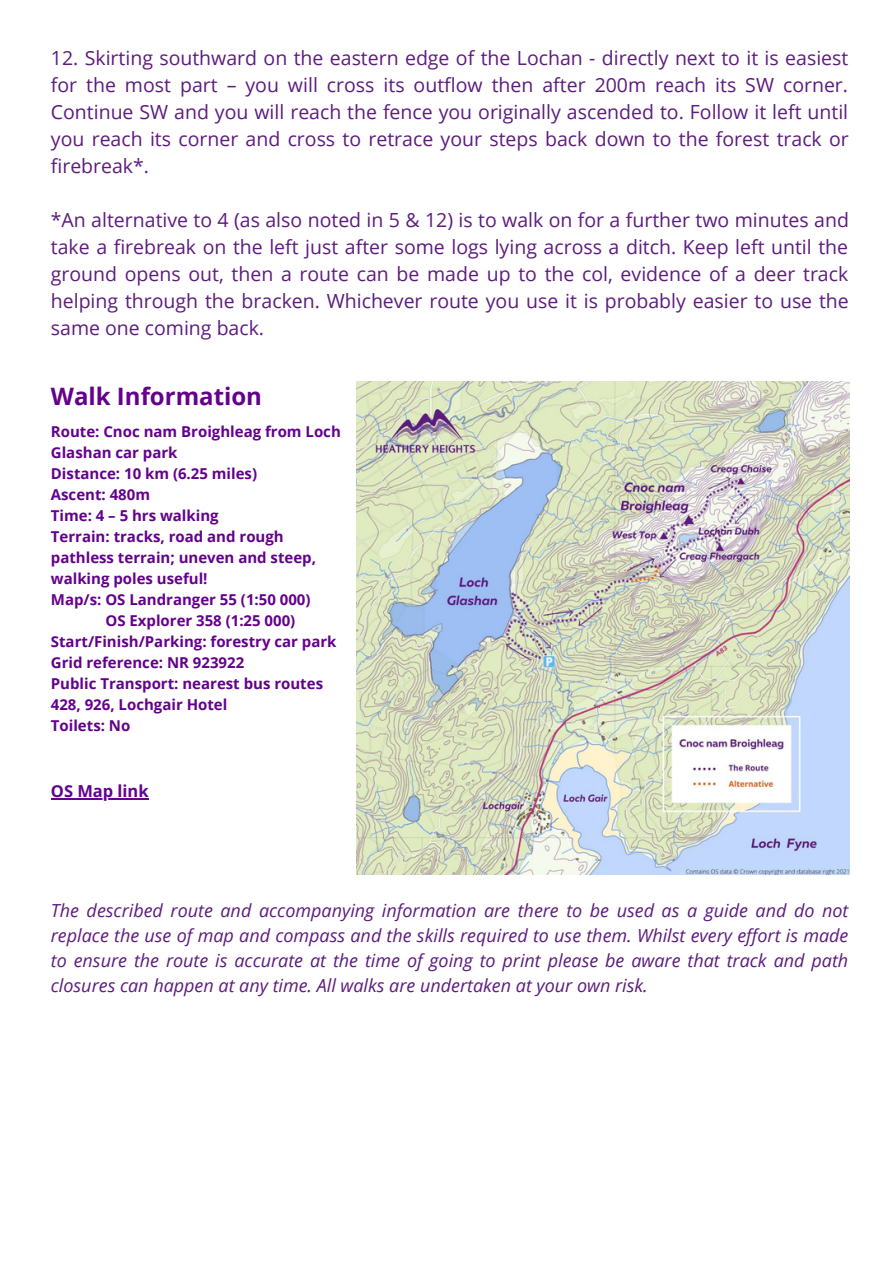
<style>
.page{position:relative;width:893px;height:1264px;background:#fff}
.page>*{position:absolute;margin:0;border:0;box-sizing:border-box;transform-origin:0 0}
.t1{font:700 24px "Open Sans";color:#64008c}
.t2{font:19.5px/27px "Open Sans";color:#5d1b7e;text-align:justify}
.t3{font:italic 18px/24.8px "Open Sans";color:#5d1b7e;text-align:justify}
.t4{font:700 16.5px "Open Sans";color:#64008c}
.t5{font:700 15px "Open Sans";color:#64008c}
</style>
<div class="page">
<img style="left:356px;top:382px;width:493px;height:492px">
<hr style="left:51px;top:798px;width:98px;height:1px;background:#64008c">
<p class="t2" style="left:51px;top:44px;width:799px">12. Skirting southward on the eastern edge of the Lochan - directly next to it is easiest for the most part – you will cross its outflow then after 200m reach its SW corner.<br>Continue SW and you will reach the fence you originally ascended to. Follow it left until you reach its corner and cross to retrace your steps back down to the forest track or firebreak*.</p>
<p class="t2" style="left:51px;top:206px;width:799px">*An alternative to 4 (as also noted in 5 &amp; 12) is to walk on for a further two minutes and take a firebreak on the left just after some logs lying across a ditch. Keep left until the ground opens out, then a route can be made up to the col, evidence of a deer track helping through the bracken. Whichever route you use it is probably easier to use the same one coming back.</p>
<p class="t1" style="left:51px;top:380px;width:213px">Walk Information</p>
<p class="t5" style="left:51px;top:421px;width:291px">Route: Cnoc nam Broighleag from Loch</p>
<p class="t5" style="left:51px;top:442px;width:128px">Glashan car park</p>
<p class="t5" style="left:51px;top:463px;width:208px">Distance: 10 km (6.25 miles)</p>
<p class="t5" style="left:51px;top:484px;width:101px">Ascent: 480m</p>
<p class="t5" style="left:51px;top:505px;width:169px">Time: 4 – 5 hrs walking</p>
<p class="t5" style="left:51px;top:526px;width:234px">Terrain: tracks, road and rough</p>
<p class="t5" style="left:51px;top:547px;width:267px">pathless terrain; uneven and steep,</p>
<p class="t5" style="left:51px;top:568px;width:158px">walking poles useful!</p>
<p class="t5" style="left:51px;top:589px;width:261px">Map/s: OS Landranger 55 (1:50 000)</p>
<p class="t5" style="left:105px;top:610px;width:191px">OS Explorer 358 (1:25 000)</p>
<p class="t5" style="left:51px;top:631px;width:287px">Start/Finish/Parking: forestry car park</p>
<p class="t5" style="left:51px;top:652px;width:195px">Grid reference: NR 923922</p>
<p class="t5" style="left:51px;top:673px;width:274px">Public Transport: nearest bus routes</p>
<p class="t5" style="left:51px;top:694px;width:178px">428, 926, Lochgair Hotel</p>
<p class="t5" style="left:51px;top:714px;width:81px">Toilets: No</p>
<p class="t4" style="left:51px;top:779px;width:99px">OS Map link</p>
<p class="t3" style="left:51px;top:897px;width:799px">The described route and accompanying information are there to be used as a guide and do not replace the use of map and compass and the skills required to use them. Whilst every effort is made to ensure the route is accurate at the time of going to print please be aware that track and path closures can happen at any time. All walks are undertaken at your own risk.</p>
</div>
